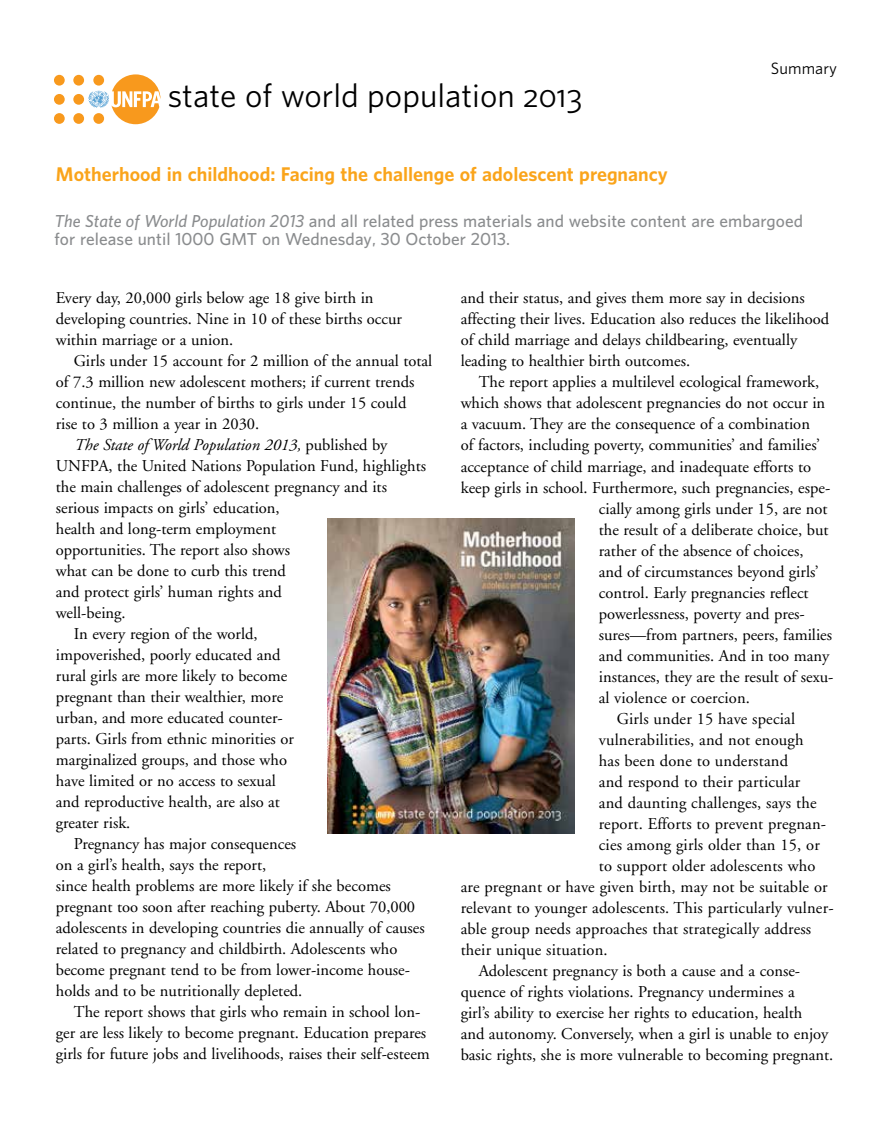
<style>
.page{position:relative;width:891px;height:1134px;background:#fff}
.page>*{position:absolute;margin:0;border:0;box-sizing:border-box;transform-origin:0 0}
.t1{font:30.3px "UNFPA Text";color:#000}
.t2{font:700 18px "UNFPA";color:#faa41a}
.t3{font:16.5px/21px "Adobe Garamond";color:#000}
.t4{font:italic 16.5px "Adobe Garamond";color:#000}
.t5{font:600 15.75px/18.9px "UNFPA";letter-spacing:.005em;color:#8a8c8e}
.t6{font:15px "UNFPA Text";letter-spacing:.005em;color:#000}
.s1{font-family:"UNFPA Text SC"}
.s2{font-style:italic}
.s3{font-style:normal}
</style>
<div class="page">
<div style="left:73px;top:94px;width:11px;height:11px;background:#f8991d;border-radius:50%"></div>
<div style="left:73px;top:113px;width:11px;height:11px;background:#f8991d;border-radius:50%"></div>
<div style="left:73px;top:75px;width:11px;height:11px;background:#f8991d;border-radius:50%"></div>
<div style="left:54px;top:94px;width:11px;height:11px;background:#f8991d;border-radius:50%"></div>
<div style="left:54px;top:113px;width:11px;height:11px;background:#f8991d;border-radius:50%"></div>
<div style="left:54px;top:75px;width:11px;height:11px;background:#f8991d;border-radius:50%"></div>
<svg style="left:88px;top:74px;width:73px;height:50px"></svg>
<img style="left:327px;top:518px;width:248px;height:315px">
<h1 class="t1" style="left:168px;top:76px;width:416px">state of world population <span class="s1">2013</span></h1>
<p class="t2" style="left:56px;top:162px;width:613px">Motherhood in childhood: Facing the challenge of adolescent pregnancy</p>
<p class="t6" style="left:771px;top:59px;width:68px">Summary</p>
<p class="t5" style="left:55px;top:211px;width:750px"><span class="s2">The State of World Population 2013</span> and all related press materials and website content are embargoed for release until 1000 GMT on Wednesday, 30 October 2013.</p>
<p class="t3" style="left:56px;top:288px;width:348px">Every day, 20,000 girls below age 18 give birth in developing countries. Nine in 10 of these births occur within marriage or a union.</p>
<p class="t3" style="left:74px;top:351px;width:360px">Girls under 15 account for 2 million of the annual total</p>
<p class="t3" style="left:56px;top:372px;width:360px">of 7.3 million new adolescent mothers; if current trends</p>
<p class="t3" style="left:56px;top:393px;width:352px">continue, the number of births to girls under 15 could</p>
<p class="t3" style="left:56px;top:414px;width:205px">rise to 3 million a year in 2030.</p>
<p class="t4" style="left:74px;top:436px;width:315px">The State of World Population 2013, <span class="s3">published by</span></p>
<p class="t3" style="left:56px;top:456px;width:372px">UNFPA, the United Nations Population Fund, highlights</p>
<p class="t3" style="left:56px;top:477px;width:333px">the main challenges of adolescent pregnancy and its</p>
<p class="t3" style="left:56px;top:498px;width:225px">serious impacts on girls’ education,</p>
<p class="t3" style="left:56px;top:519px;width:222px">health and long-term employment</p>
<p class="t3" style="left:56px;top:540px;width:236px">opportunities. The report also shows</p>
<p class="t3" style="left:56px;top:561px;width:232px">what can be done to curb this trend</p>
<p class="t3" style="left:56px;top:582px;width:228px">and protect girls’ human rights and</p>
<p class="t3" style="left:56px;top:603px;width:71px">well-being.</p>
<p class="t3" style="left:74px;top:624px;width:185px">In every region of the world,</p>
<p class="t3" style="left:56px;top:645px;width:226px">impoverished, poorly educated and</p>
<p class="t3" style="left:56px;top:666px;width:233px">rural girls are more likely to become</p>
<p class="t3" style="left:56px;top:687px;width:229px">pregnant than their wealthier, more</p>
<p class="t3" style="left:56px;top:708px;width:229px">urban, and more educated counter-</p>
<p class="t3" style="left:56px;top:729px;width:240px">parts. Girls from ethnic minorities or</p>
<p class="t3" style="left:56px;top:750px;width:233px">marginalized groups, and those who</p>
<p class="t3" style="left:56px;top:771px;width:221px">have limited or no access to sexual</p>
<p class="t3" style="left:56px;top:792px;width:226px">and reproductive health, are also at</p>
<p class="t3" style="left:56px;top:813px;width:76px">greater risk.</p>
<p class="t3" style="left:74px;top:834px;width:224px">Pregnancy has major consequences</p>
<p class="t3" style="left:56px;top:855px;width:212px">on a girl’s health, says the report,</p>
<p class="t3" style="left:56px;top:876px;width:337px">since health problems are more likely if she becomes</p>
<p class="t3" style="left:56px;top:897px;width:361px">pregnant too soon after reaching puberty. About 70,000</p>
<p class="t3" style="left:56px;top:918px;width:370px">adolescents in developing countries die annually of causes</p>
<p class="t3" style="left:56px;top:939px;width:343px">related to pregnancy and childbirth. Adolescents who</p>
<p class="t3" style="left:56px;top:960px;width:356px">become pregnant tend to be from lower-income house-</p>
<p class="t3" style="left:56px;top:981px;width:248px">holds and to be nutritionally depleted.</p>
<p class="t3" style="left:74px;top:1002px;width:348px">The report shows that girls who remain in school lon-</p>
<p class="t3" style="left:56px;top:1023px;width:372px">ger are less likely to become pregnant. Education prepares</p>
<p class="t3" style="left:56px;top:1044px;width:376px">girls for future jobs and livelihoods, raises their self-esteem</p>
<p class="t3" style="left:461px;top:288px;width:370px">and their status, and gives them more say in decisions affecting their lives. Education also reduces the likelihood of child marriage and delays childbearing, eventually leading to healthier birth outcomes.</p>
<p class="t3" style="left:479px;top:372px;width:342px">The report applies a multilevel ecological framework,</p>
<p class="t3" style="left:461px;top:393px;width:366px">which shows that adolescent pregnancies do not occur in</p>
<p class="t3" style="left:461px;top:414px;width:351px">a vacuum. They are the consequence of a combination</p>
<p class="t3" style="left:461px;top:435px;width:361px">of factors, including poverty, communities’ and families’</p>
<p class="t3" style="left:461px;top:456px;width:352px">acceptance of child marriage, and inadequate efforts to</p>
<p class="t3" style="left:461px;top:477px;width:371px">keep girls in school. Furthermore, such pregnancies, espe-</p>
<p class="t3" style="left:599px;top:498px;width:230px">cially among girls under 15, are not</p>
<p class="t3" style="left:599px;top:519px;width:231px">the result of a deliberate choice, but</p>
<p class="t3" style="left:599px;top:540px;width:206px">rather of the absence of choices,</p>
<p class="t3" style="left:599px;top:561px;width:221px">and of circumstances beyond girls’</p>
<p class="t3" style="left:599px;top:582px;width:211px">control. Early pregnancies reflect</p>
<p class="t3" style="left:599px;top:603px;width:207px">powerlessness, poverty and pres-</p>
<p class="t3" style="left:599px;top:624px;width:235px">sures—from partners, peers, families</p>
<p class="t3" style="left:599px;top:645px;width:232px">and communities. And in too many</p>
<p class="t3" style="left:599px;top:666px;width:236px">instances, they are the result of sexu-</p>
<p class="t3" style="left:599px;top:687px;width:153px">al violence or coercion.</p>
<p class="t3" style="left:617px;top:708px;width:180px">Girls under 15 have special</p>
<p class="t3" style="left:599px;top:729px;width:206px">vulnerabilities, and not enough</p>
<p class="t3" style="left:599px;top:750px;width:191px">has been done to understand</p>
<p class="t3" style="left:599px;top:771px;width:203px">and respond to their particular</p>
<p class="t3" style="left:599px;top:792px;width:219px">and daunting challenges, says the</p>
<p class="t3" style="left:599px;top:813px;width:229px">report. Efforts to prevent pregnan-</p>
<p class="t3" style="left:599px;top:834px;width:223px">cies among girls older than 15, or</p>
<p class="t3" style="left:599px;top:855px;width:218px">to support older adolescents who</p>
<p class="t3" style="left:461px;top:876px;width:368px">are pregnant or have given birth, may not be suitable or</p>
<p class="t3" style="left:461px;top:897px;width:374px">relevant to younger adolescents. This particularly vulner-</p>
<p class="t3" style="left:461px;top:918px;width:352px">able group needs approaches that strategically address</p>
<p class="t3" style="left:461px;top:939px;width:148px">their unique situation.</p>
<p class="t3" style="left:479px;top:960px;width:323px">Adolescent pregnancy is both a cause and a conse-</p>
<p class="t3" style="left:461px;top:981px;width:336px">quence of rights violations. Pregnancy undermines a</p>
<p class="t3" style="left:461px;top:1002px;width:343px">girl’s ability to exercise her rights to education, health</p>
<p class="t3" style="left:461px;top:1023px;width:369px">and autonomy. Conversely, when a girl is unable to enjoy</p>
<p class="t3" style="left:461px;top:1044px;width:374px">basic rights, she is more vulnerable to becoming pregnant.</p>
</div>
